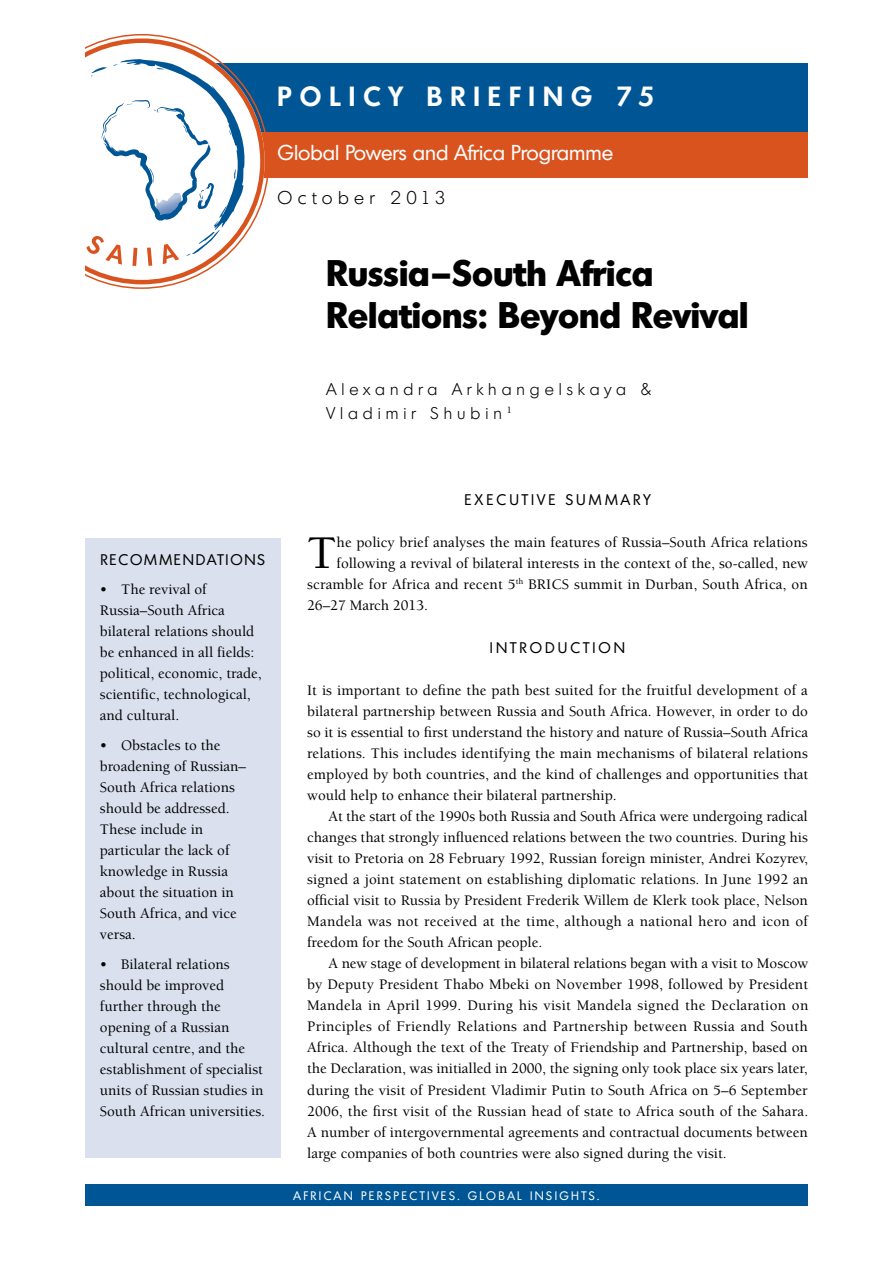
<style>
.page{position:relative;width:893px;height:1263px;background:#fff}
.page>*{position:absolute;margin:0;border:0;box-sizing:border-box;transform-origin:0 0}
.t1{font:500 48.15px "Berkeley Std";color:#000}
.t2{font:700 36px/42px "Montreal";color:#000}
.t3{font:600 27px "Montreal";letter-spacing:.3em;color:#fff}
.t4{font:21px "Montreal";color:#fff}
.t5{font:300 18px "Montreal";letter-spacing:.3em;color:#000}
.t6{font:300 16.5px/24px "Montreal";letter-spacing:.3em;color:#000}
.t7{font:500 15px/21px "Berkeley Std";color:#000;text-align:justify}
.t8{font:15px "Montreal";letter-spacing:.125em;color:#000}
.t9{font:12px "Montreal";letter-spacing:.2em;color:#fff}
</style>
<div class="page">
<div style="left:108px;top:63px;width:700px;height:72px;background:#005695"></div>
<div style="left:108px;top:132px;width:700px;height:45px;background:#d9531e"></div>
<div style="left:85px;top:538px;width:196px;height:620px;background:#dae0ee"></div>
<svg style="left:107px;top:34px;width:162px;height:255px"></svg>
<div style="left:85px;top:1184px;width:723px;height:21px;background:#005695"></div>
<svg style="left:85px;top:38px;width:180px;height:246px"></svg>
<h3 class="t3" style="left:278px;top:79px;width:378px">POLICY BRIEFING 75</h3>
<h3 class="t4" style="left:278px;top:140px;width:337px">GLOBAL POWERS AND AFRICA PROGRAMME</h3>
<p class="t5" style="left:278px;top:187px;width:169px">October 2013</p>
<h2 class="t2" style="left:326px;top:251px;width:423px">Russia–South Africa<br>Relations: Beyond Revival</h2>
<p class="t6" style="left:326px;top:377px;width:326px">Alexandra Arkhangelskaya &amp;<br>Vladimir Shubin <sup>1</sup></p>
<p class="t8" style="left:101px;top:550px;width:166px">RECOMMENDATIONS</p>
<p class="t7" style="left:100px;top:579px;width:163px;text-align:left">• The revival of<br>Russia–South Africa bilateral relations should be enhanced in all fields: political, economic, trade, scientific, technological, and cultural.</p>
<p class="t7" style="left:100px;top:735px;width:148px;text-align:left">• Obstacles to the broadening of Russian–<br>South Africa relations should be addressed.<br>These include in particular the lack of knowledge in Russia about the situation in<br>South Africa, and vice versa.</p>
<p class="t7" style="left:100px;top:953px;width:167px;text-align:left">• Bilateral relations should be improved further through the opening of a Russian cultural centre, and the establishment of specialist units of Russian studies in<br>South African universities.</p>
<p class="t8" style="left:465px;top:491px;width:67px">EXEC UTIVE</p>
<p class="t8" style="left:566px;top:491px;width:86px">SUMMARY</p>
<h1 class="t1" style="left:307px;top:528px;width:31px">T</h1>
<p class="t7" style="left:337px;top:532px;width:472px">he policy brief analyses the main features of Russia–South Africa relations</p>
<p class="t7" style="left:337px;top:553px;width:473px">following a revival of bilateral interests in the context of the, so-called, new</p>
<p class="t7" style="left:307px;top:574px;width:502px">scramble for Africa and recent 5<sup>th</sup> BRICS summit in Durban, South Africa, on</p>
<p class="t7" style="left:307px;top:595px;width:122px">26–27 March 2013.</p>
<p class="t8" style="left:490px;top:638px;width:12px">INTRO</p>
<p class="t8" style="left:545px;top:638px;width:37px">DUCTION</p>
<p class="t7" style="left:307px;top:680px;width:502px">It is important to define the path best suited for the fruitful development of a bilateral partnership between Russia and South Africa. However, in order to do so it is essential to first understand the history and nature of Russia–South Africa relations. This includes identifying the main mechanisms of bilateral relations employed by both countries, and the kind of challenges and opportunities that would help to enhance their bilateral partnership.</p>
<p class="t7" style="left:307px;top:806px;width:503px;text-indent:21px">At the start of the 1990s both Russia and South Africa were undergoing radical changes that strongly influenced relations between the two countries. During his visit to Pretoria on 28 February 1992, Russian foreign minister, Andrei Kozyrev, signed a joint statement on establishing diplomatic relations. In June 1992 an official visit to Russia by President Frederik Willem de Klerk took place, Nelson Mandela was not received at the time, although a national hero and icon of freedom for the South African people.</p>
<p class="t7" style="left:307px;top:953px;width:503px;text-indent:21px">A new stage of development in bilateral relations began with a visit to Moscow by Deputy President Thabo Mbeki on November 1998, followed by President Mandela in April 1999. During his visit Mandela signed the Declaration on Principles of Friendly Relations and Partnership between Russia and South Africa. Although the text of the Treaty of Friendship and Partnership, based on the Declaration, was initialled in 2000, the signing only took place six years later, during the visit of President Vladimir Putin to South Africa on 5–6 September 2006, the first visit of the Russian head of state to Africa south of the Sahara.<br>A number of intergovernmental agreements and contractual documents between large companies of both countries were also signed during the visit.</p>
<p class="t9" style="left:294px;top:1188px;width:307px">AFRICAN PERSPECTIVES. GLOBAL INSIG HTS.</p>
</div>
